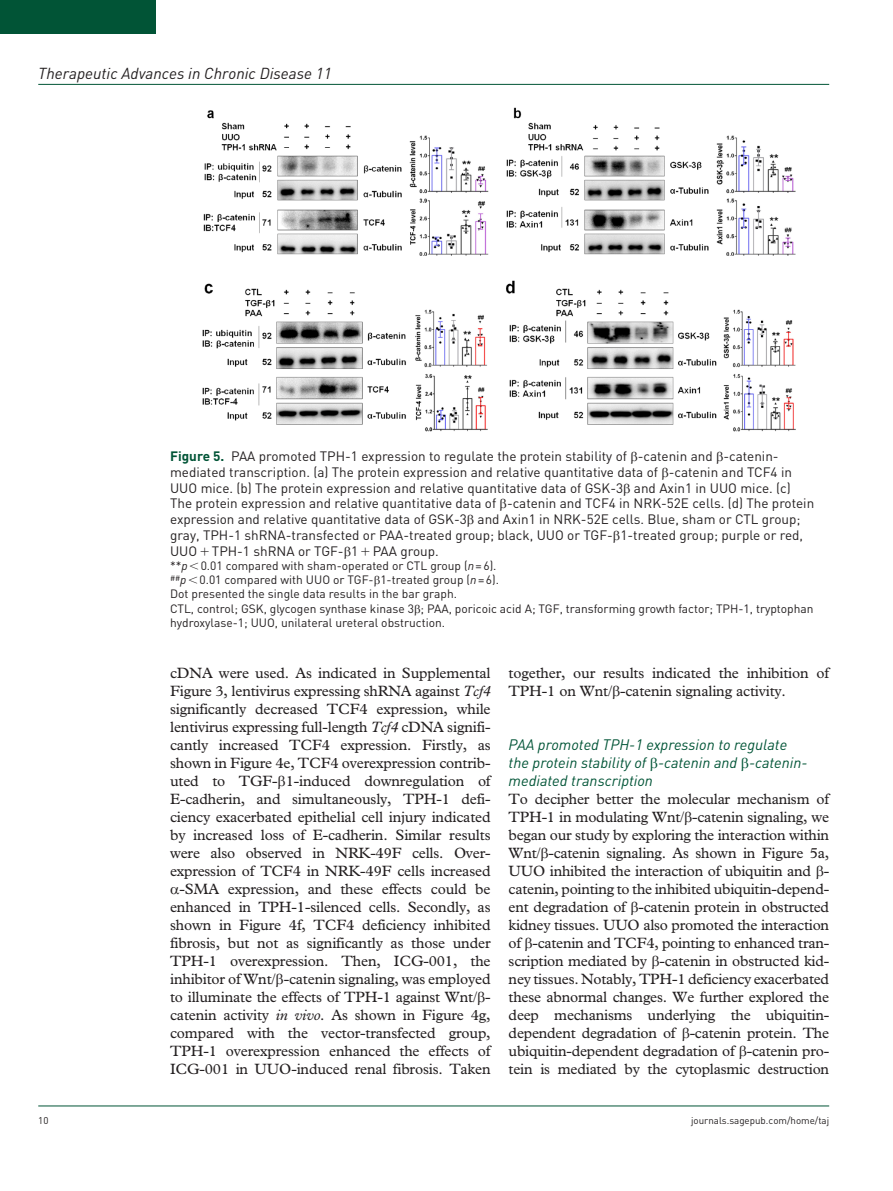
<style>
.page{position:relative;width:893px;height:1191px;background:#fff}
.page>*{position:absolute;margin:0;border:0;box-sizing:border-box;transform-origin:0 0}
.t1{font:italic 15.75px "DIN";color:#231f20}
.t2{font:15px/18px "Plantin Std";letter-spacing:-.01em;color:#231f20;text-align:right}
.t3{font:italic 15px/18px "DIN";color:#015436}
.t4{font:13.5px/15.8px "DIN";color:#231f20}
.t5{font:12px/14.2px "DIN";color:#231f20}
.t6{font:9.75px "DIN";color:#231f20}
.s1{font-weight:700;color:#015436}
.s2{font-style:italic}
</style>
<div class="page">
<hr style="left:38px;top:84px;width:791px;height:1px;background:#015436">
<hr style="left:38px;top:1105px;width:791px;height:1px;background:#015436">
<div style="left:0;top:0;width:155px;height:34px;background:#015436"></div>
<img style="left:202px;top:107px;width:594px;height:325px">
<p class="t1" style="left:38px;top:63px;width:295px">Therapeutic Advances in Chronic Disease 11</p>
<p class="t4" style="left:170px;top:448px;width:646px"><span class="s1">Figure 5.</span> PAA promoted TPH-1 expression to regulate the protein stability of -catenin and -catenin&shy;mediated transcription. (a) The protein expression and relative quantitative data of -catenin and TCF4 in UUO mice. (b) The protein expression and relative quantitative data of GSK-3 and Axin1 in UUO mice. (c)<br>The protein expression and relative quantitative data of -catenin and TCF4 in NRK-52E cells. (d) The protein expression and relative quantitative data of GSK-3 and Axin1 in NRK-52E cells. Blue, sham or CTL group; gray, TPH-1 shRNA-transfected or PAA-treated group; black, UUO or TGF- 1-treated group; purple or red, UUO TPH-1 shRNA or TGF- 1 PAA group.</p>
<p class="t5" style="left:170px;top:558px;width:645px">**<span class="s2">p</span> 0.01 compared with sham-operated or CTL group (<span class="s2">n</span>=6).<br><sup>##</sup><span class="s2">p</span> 0.01 compared with UUO or TGF- 1-treated group (<span class="s2">n</span>=6).<br>Dot presented the single data results in the bar graph.<br>CTL, control; GSK, glycogen synthase kinase 3 ; PAA, poricoic acid A; TGF, transforming growth factor; TPH-1, tryptophan hydroxylase-1; UUO, unilateral ureteral obstruction.</p>
<p class="t2" style="left:170px;top:664px;width:322px">cDNA were used. As indicated in Supplemental Figure 3, lentivirus expressing shRNA against <span class="s2">Tcf4 </span>significantly decreased TCF4 expression, while lentivirus expressing full-length <span class="s2">Tcf4</span> cDNA signifi&shy;cantly increased TCF4 expression. Firstly, as shown in Figure 4e, TCF4 overexpression contrib&shy;uted to TGF- 1-induced downregulation of E-cadherin, and simultaneously, TPH-1 defi&shy;ciency exacerbated epithelial cell injury indicated by increased loss of E-cadherin. Similar results were also observed in NRK-49F cells. Over&shy;expression of TCF4 in NRK-49F cells increased -SMA expression, and these effects could be enhanced in TPH-1-silenced cells. Secondly, as shown in Figure 4f, TCF4 deficiency inhibited fibrosis, but not as significantly as those under TPH-1 overexpression. Then, ICG-001, the inhibitor of Wnt/ -catenin signaling, was employed to illuminate the effects of TPH-1 against Wnt/ - catenin activity <span class="s2">in vivo</span>. As shown in Figure 4g, compared with the vector-transfected group, TPH-1 overexpression enhanced the effects of ICG-001 in UUO-induced renal fibrosis. Taken</p>
<p class="t2" style="left:509px;top:664px;width:322px;text-align:left">together, our results indicated the inhibition of<br>TPH-1 on Wnt/ -catenin signaling activity.</p>
<p class="t3" style="left:509px;top:735px;width:300px">PAA promoted TPH-1 expression to regulate the protein stability of -catenin and -catenin&shy;mediated transcription</p>
<p class="t2" style="left:509px;top:790px;width:322px;text-align:justify">To decipher better the molecular mechanism of TPH-1 in modulating Wnt/ -catenin signaling, we began our study by exploring the interaction within Wnt/ -catenin signaling. As shown in Figure 5a, UUO inhibited the interaction of ubiquitin and - catenin, pointing to the inhibited ubiquitin-depend&shy;ent degradation of -catenin protein in obstructed kidney tissues. UUO also promoted the interaction of -catenin and TCF4, pointing to enhanced tran&shy;scription mediated by -catenin in obstructed kid&shy;ney tissues. Notably, TPH-1 deficiency exacerbated these abnormal changes. We further explored the deep mechanisms underlying the ubiquitin&shy;dependent degradation of -catenin protein. The ubiquitin-dependent degradation of -catenin pro&shy;tein is mediated by the cytoplasmic destruction</p>
<p class="t6" style="left:38px;top:1114px;width:12px">10</p>
<p class="t6" style="left:691px;top:1114px;width:140px">journals.sagepub.com/home/taj</p>
</div>
